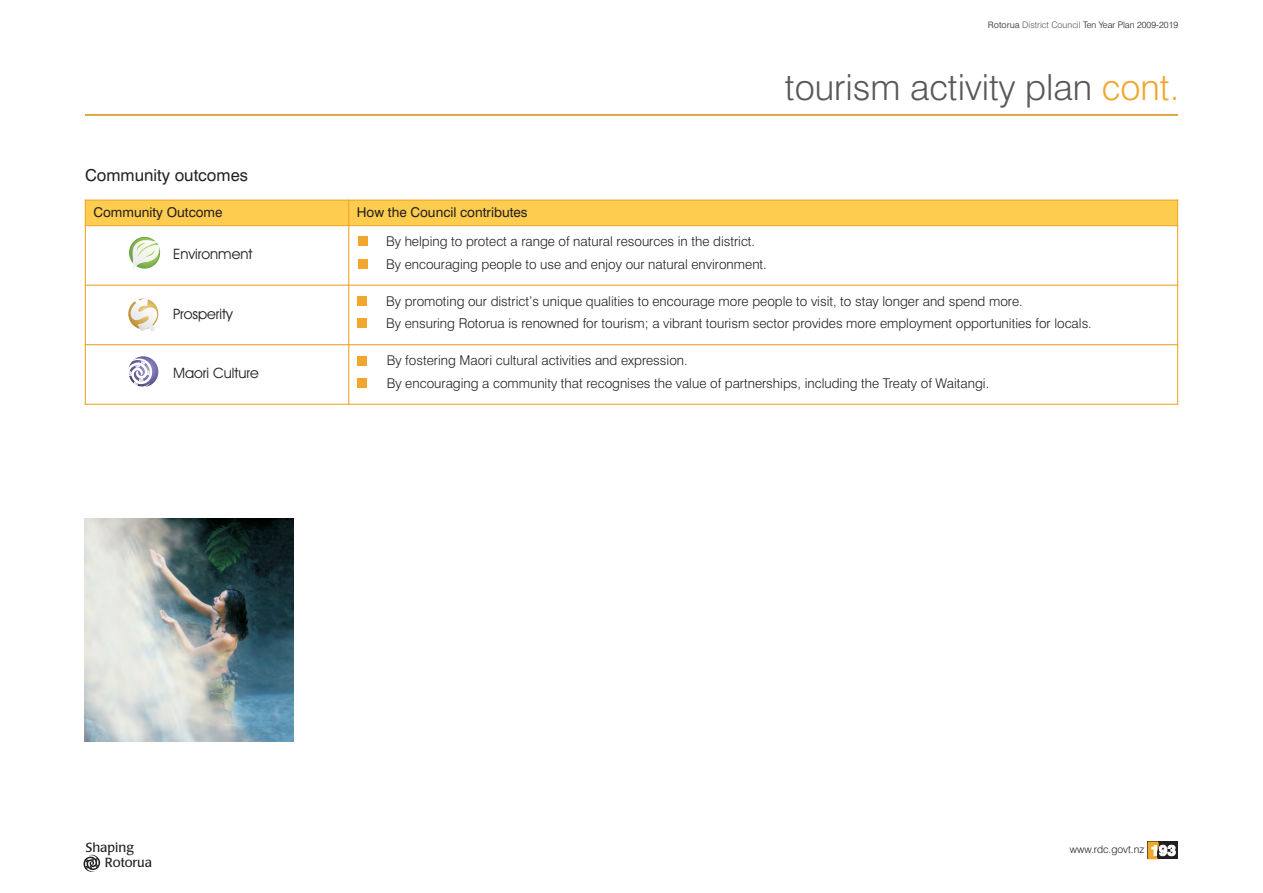
<style>
.page{position:relative;width:1263px;height:893px;background:#fff}
.page>*{position:absolute;margin:0;border:0;box-sizing:border-box;transform-origin:0 0}
.t1{font:300 36px "Swiss 721 BT";color:#57585a}
.t2{font:16.5px "Swiss 721 BT";color:#231f20}
.t3{font:14.4px "Avant Garde IT Cby BT";color:#231f20}
.t4{font:300 13.5px/22.5px "Swiss 721 BT";color:#231f20}
.t5{font:13.5px "Swiss 721 BT";color:#231f20}
.t6{font:13.05px "Poppl Laudatio";color:#231f20}
.t7{font:300 10.5px "Swiss 721 BT";color:#231f20}
.t8{font:300 9px "Swiss 721 BT";color:#231f20}
.s1{font-weight:400;color:#57585a}
.s2{color:#57585a}
.s3{color:#f1a72e}
.s4{font-weight:800;font-size:14.4px;color:#fff}
</style>
<div class="page">
<hr style="left:85px;top:114px;width:1093px;height:1px;background:#f1a72e">
<div style="left:85px;top:200px;width:264px;height:26px;background:#fecc4e"></div>
<div style="left:349px;top:200px;width:828px;height:26px;background:#fecc4e"></div>
<div style="left:358px;top:237px;width:10px;height:9px;background:#f1a72e"></div>
<div style="left:358px;top:259px;width:10px;height:10px;background:#f1a72e"></div>
<div style="left:357px;top:296px;width:9px;height:10px;background:#f1a72e"></div>
<div style="left:357px;top:319px;width:9px;height:9px;background:#f1a72e"></div>
<div style="left:357px;top:356px;width:9px;height:9px;background:#f1a72e"></div>
<div style="left:357px;top:378px;width:9px;height:10px;background:#f1a72e"></div>
<hr style="left:85px;top:200px;width:1px;height:205px;background:#f1a72e">
<hr style="left:348px;top:200px;width:1px;height:205px;background:#f1a72e">
<hr style="left:1177px;top:200px;width:1px;height:205px;background:#f1a72e">
<hr style="left:85px;top:404px;width:1093px;height:1px;background:#f1a72e">
<hr style="left:85px;top:344px;width:1093px;height:1px;background:#f1a72e">
<hr style="left:85px;top:285px;width:1093px;height:1px;background:#f1a72e">
<hr style="left:85px;top:225px;width:1093px;height:1px;background:#f1a72e">
<hr style="left:85px;top:200px;width:1093px;height:1px;background:#f1a72e">
<svg style="left:128px;top:298px;width:31px;height:34px"></svg>
<svg style="left:128px;top:356px;width:30px;height:31px"></svg>
<svg style="left:128px;top:356px;width:25px;height:31px"></svg>
<div style="left:130px;top:237px;width:30px;height:31px;background:#a8ca95;border-radius:50%"></div>
<div style="left:129px;top:237px;width:31px;height:31px;border:1px solid #6ca64d;border-radius:50%"></div>
<svg style="left:131px;top:239px;width:29px;height:31px"></svg>
<div style="left:1148px;top:841px;width:30px;height:18px;background:#231f20"></div>
<svg style="left:1147px;top:841px;width:12px;height:18px"></svg>
<svg style="left:83px;top:854px;width:17px;height:18px"></svg>
<img style="left:84px;top:518px;width:209px;height:224px">
<p class="t8" style="left:988px;top:21px;width:192px"><span class="s1">Rotorua</span> <span class="s2">District Council</span> Ten Year Plan 2009-2019</p>
<p class="t2" style="left:85px;top:168px;width:164px">Community outcomes</p>
<h1 class="t1" style="left:785px;top:72px;width:396px">tourism activity plan <span class="s3">cont.</span></h1>
<p class="t5" style="left:93px;top:206px;width:131px">Community Outcome</p>
<p class="t5" style="left:357px;top:206px;width:172px">How the Council contributes</p>
<p class="t4" style="left:386px;top:232px;width:382px">By helping to protect a range of natural resources in the district.<br>By encouraging people to use and enjoy our natural environment.</p>
<p class="t4" style="left:386px;top:291px;width:707px">By promoting our district’s unique qualities to encourage more people to visit, to stay longer and spend more.<br>By ensuring Rotorua is renowned for tourism; a vibrant tourism sector provides more employment opportunities for locals.</p>
<p class="t4" style="left:387px;top:351px;width:604px">By fostering Maori cultural activities and expression.<br>By encouraging a community that recognises the value of partnerships, including the Treaty of Waitangi.</p>
<p class="t3" style="left:173px;top:248px;width:81px">Environment</p>
<p class="t3" style="left:173px;top:308px;width:61px">Prosperity</p>
<p class="t3" style="left:173px;top:367px;width:87px">Maori Culture</p>
<p class="t6" style="left:86px;top:842px;width:49px">Shaping</p>
<p class="t7" style="left:1070px;top:845px;width:107px">www.rdc.govt.nz <span class="s4">193</span></p>
<p class="t6" style="left:105px;top:857px;width:49px">Rotorua</p>
</div>
